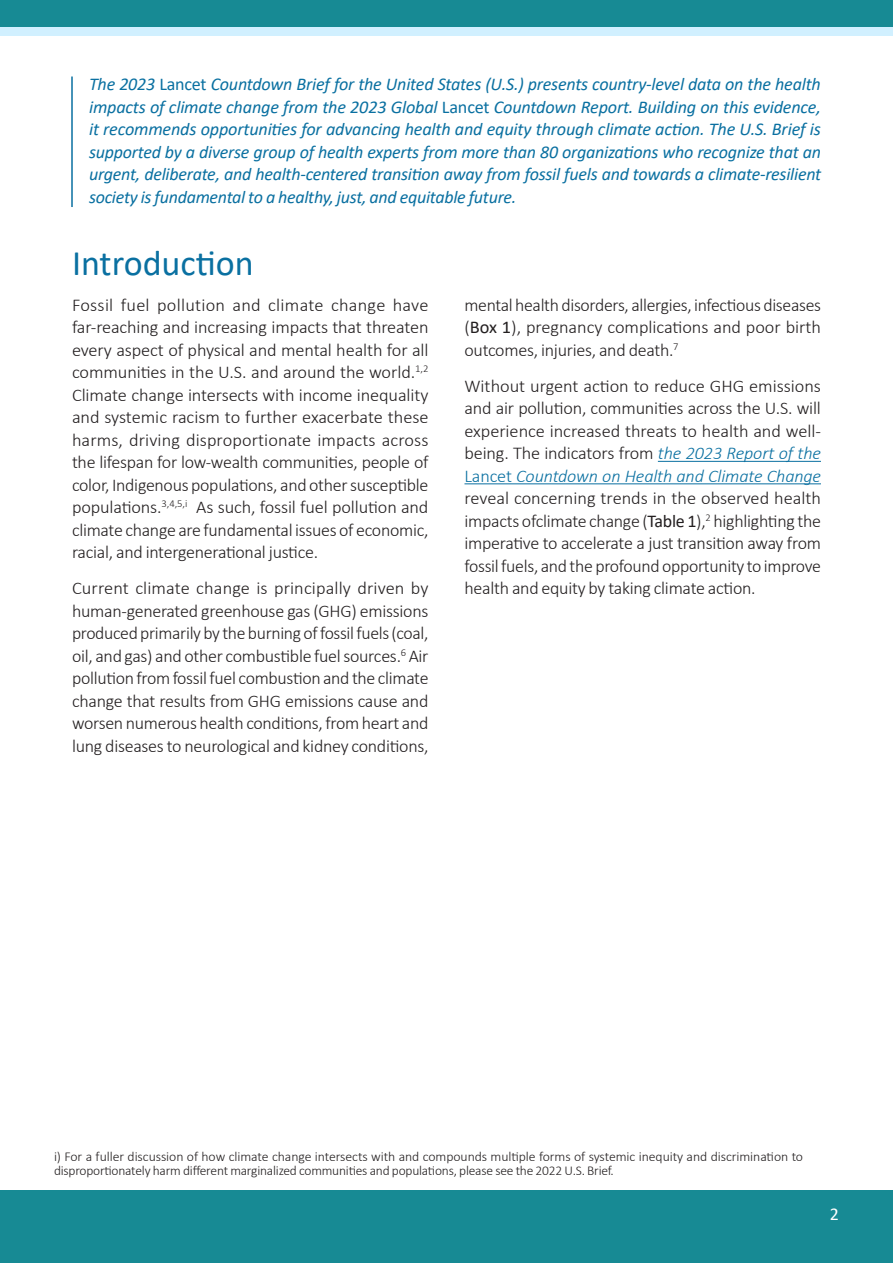
<style>
.page{position:relative;width:893px;height:1263px;background:#fff}
.page>*{position:absolute;margin:0;border:0;box-sizing:border-box;transform-origin:0 0}
.t1{font:36px "Calibri";color:#0a70a1}
.Body{font:300 18px/22.5px "Calibri";letter-spacing:-.015em;color:#231f20;text-align:justify}
.Introduction{font:italic 18px/22.5px "Calibri";letter-spacing:-.015em;color:#0a70a1;text-align:justify}
.t2{font:18px "Calibri";color:#fff}
.Footnote{font:300 13.5px/13.5px "Calibri";letter-spacing:-.015em;color:#231f20}
.s1{font-style:normal}
.s2{font-weight:400}
.s3{font-style:italic;color:#0a70a1}
.s4{color:#0a70a1}
</style>
<div class="page">
<div style="left:0;top:0;width:893px;height:27px;background:#178a94"></div>
<div style="left:0;top:27px;width:893px;height:9px;background:#d1f0ff"></div>
<div style="left:0;top:1191px;width:893px;height:72px;background:#178a94"></div>
<hr style="left:71px;top:76px;width:2px;height:131px;background:#0a70a1">
<hr style="left:658px;top:461px;width:163px;height:1px;background:#0a70a1">
<hr style="left:464px;top:483px;width:357px;height:1px;background:#0a70a1">
<p class="Introduction" style="left:89px;top:72px;width:734px">The 2023 <span class="s1">Lancet</span> Countdown Brief for the United States (U.S.) presents country-level data on the health impacts of climate change from the 2023 Global <span class="s1">Lancet</span> Countdown Report. Building on this evidence, it recommends opportunities for advancing health and equity through climate action. The U.S. Brief is supported by a diverse group of health experts from more than 80 organizations who recognize that an urgent, deliberate, and health-centered transition away from fossil fuels and towards a climate-resilient society is fundamental to a healthy, just, and equitable future.</p>
<h1 class="t1" style="left:72px;top:238px;width:183px">Introduction</h1>
<p class="Body" style="left:72px;top:293px;width:358px">Fossil fuel pollution and climate change have far-reaching and increasing impacts that threaten every aspect of physical and mental health for all communities in the U.S. and around the world.<sup>1,2<br></sup>Climate change intersects with income inequality and systemic racism to further exacerbate these harms, driving disproportionate impacts across the lifespan for low-wealth communities, people of color, Indigenous populations, and other susceptible populations.<sup>3,4,5,i</sup> As such, fossil fuel pollution and climate change are fundamental issues of economic, racial, and intergenerational justice.</p>
<p class="Body" style="left:72px;top:577px;width:358px">Current climate change is principally driven by human-generated greenhouse gas (GHG) emissions produced primarily by the burning of fossil fuels (coal, oil, and gas) and other combustible fuel sources.<sup>6</sup> Air pollution from fossil fuel combustion and the climate change that results from GHG emissions cause and worsen numerous health conditions, from heart and lung diseases to neurological and kidney conditions,</p>
<p class="Body" style="left:464px;top:293px;width:358px">mental health disorders, allergies, infectious diseases (<span class="s2">Box 1</span>), pregnancy complications and poor birth outcomes, injuries, and death.<sup>7</sup></p>
<p class="Body" style="left:464px;top:374px;width:358px">Without urgent action to reduce GHG emissions and air pollution, communities across the U.S. will experience increased threats to health and well&shy;being. The indicators from <span class="s3">the 2023 Report of the </span><span class="s4">Lancet</span> <span class="s3">Countdown on Health and Climate Change </span>reveal concerning trends in the observed health impacts ofclimate change (<span class="s2">Table 1</span>),<sup>2</sup> highlighting the imperative to accelerate a just transition away from fossil fuels, and the profound opportunity to improve health and equity by taking climate action.</p>
<p class="Footnote" style="left:54px;top:1150px;width:751px">i) For a fuller discussion of how climate change intersects with and compounds multiple forms of systemic inequity and discrimination to disproportionately harm different marginalized communities and populations, please see the 2022 U.S. Brief.</p>
<p class="t2" style="left:830px;top:1201px;width:11px">2</p>
</div>
